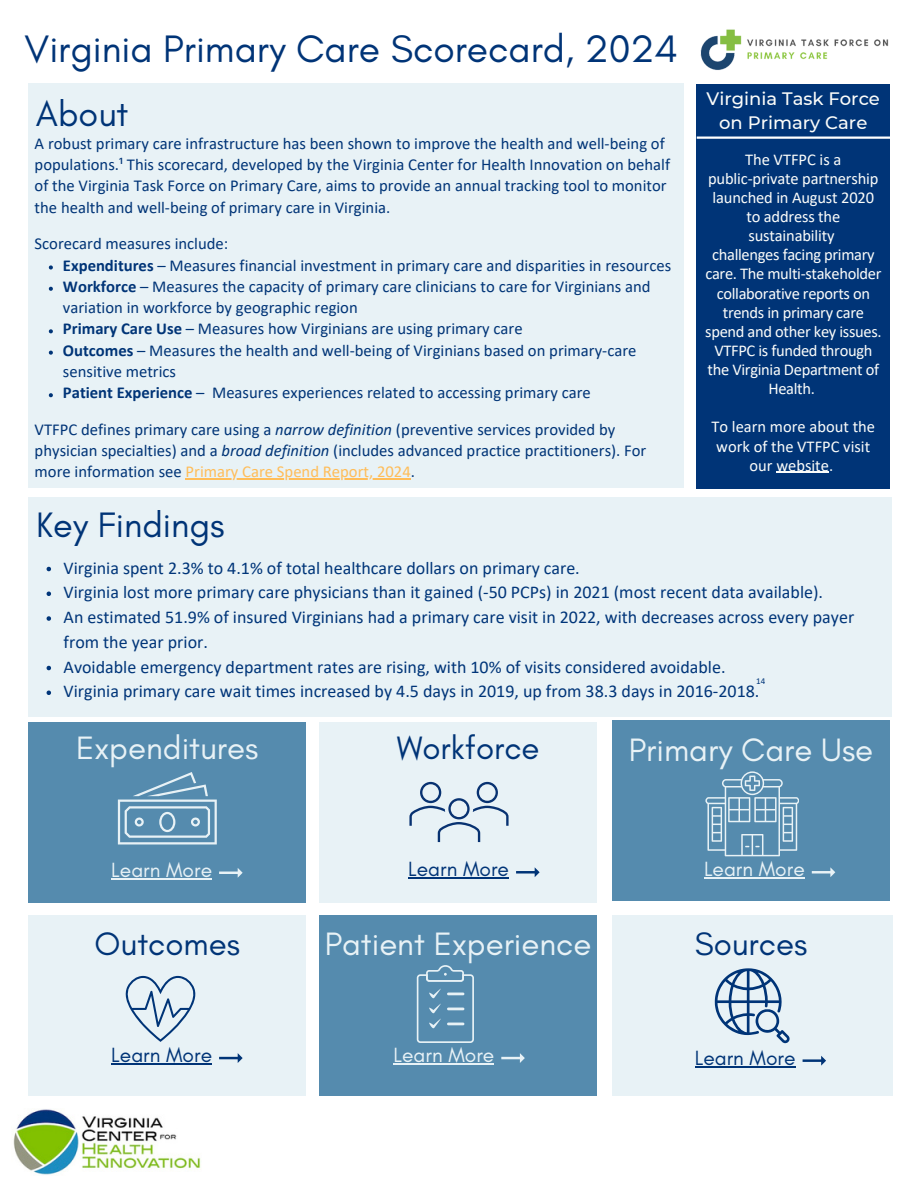
<style>
.page{position:relative;width:918px;height:1188px;background:#fff}
.page>*{position:absolute;margin:0;border:0;box-sizing:border-box;transform-origin:0 0}
.t1{font:39px "Glacial Indifference";color:#003477}
.t2{font:36px "Glacial Indifference";color:#003477}
.t3{font:33px "Glacial Indifference";color:#e8f2f6}
.t4{font:33px "Glacial Indifference";color:#003477}
.t5{font:21px "Glacial Indifference";color:#e8f2f6}
.t6{font:21px "Glacial Indifference";color:#003477}
.t7{font:18px/24.8px "Calibri";color:#003579}
.t8{font:500 18px/24.8px "Montserrat";color:#fbfcfa;text-align:center}
.t9{font:16.65px/21.3px "Calibri";color:#003477}
.t10{font:16.5px/19.2px "Calibri";letter-spacing:-.02em;color:#fbfcfa;text-align:center}
.t11{font:16.5px/19.2px "Calibri";color:#fbfcfa;text-align:center}
.t12{font:9px "Calibri";color:#003579}
.s1{font-weight:700}
.s2{font-style:italic}
.s3{color:#ffbd59}
</style>
<div class="page">
<img style="left:13px;top:1109px;width:188px;height:66px">
<div style="left:29px;top:84px;width:655px;height:404px;background:#e8f2f6"></div>
<div style="left:319px;top:722px;width:278px;height:181px;background:#e8f2f6"></div>
<div style="left:29px;top:722px;width:277px;height:181px;background:#558bae"></div>
<svg style="left:219px;top:868px;width:24px;height:10px"></svg>
<hr style="left:111px;top:878px;width:101px;height:1px;background:#e8f2f6">
<svg style="left:516px;top:867px;width:24px;height:10px"></svg>
<hr style="left:408px;top:878px;width:101px;height:1px;background:#003477">
<div style="left:697px;top:84px;width:193px;height:404px;background:#003477"></div>
<svg style="left:118px;top:772px;width:99px;height:72px"></svg>
<svg style="left:409px;top:782px;width:100px;height:60px"></svg>
<img style="left:700px;top:29px;width:189px;height:41px">
<svg style="left:49px;top:265px;width:4px;height:5px"></svg>
<svg style="left:49px;top:287px;width:4px;height:4px"></svg>
<svg style="left:49px;top:329px;width:4px;height:4px"></svg>
<svg style="left:49px;top:351px;width:4px;height:4px"></svg>
<svg style="left:49px;top:393px;width:4px;height:4px"></svg>
<hr style="left:186px;top:478px;width:225px;height:1px;background:#ffbd59">
<div style="left:29px;top:915px;width:277px;height:181px;background:#e8f2f6"></div>
<svg style="left:219px;top:1053px;width:24px;height:10px"></svg>
<hr style="left:111px;top:1063px;width:101px;height:2px;background:#003477">
<svg style="left:125px;top:976px;width:71px;height:66px"></svg>
<hr style="left:697px;top:137px;width:203px;height:2px;background:#fff">
<div style="left:29px;top:497px;width:863px;height:219px;background:#e8f2f6"></div>
<svg style="left:47px;top:567px;width:4px;height:4px"></svg>
<svg style="left:47px;top:592px;width:4px;height:4px"></svg>
<svg style="left:47px;top:616px;width:4px;height:5px"></svg>
<svg style="left:47px;top:666px;width:4px;height:4px"></svg>
<svg style="left:47px;top:691px;width:4px;height:4px"></svg>
<div style="left:612px;top:720px;width:278px;height:181px;background:#558bae"></div>
<svg style="left:812px;top:867px;width:23px;height:10px"></svg>
<hr style="left:704px;top:878px;width:101px;height:1px;background:#e8f2f6">
<svg style="left:705px;top:771px;width:94px;height:85px"></svg>
<div style="left:319px;top:915px;width:278px;height:181px;background:#558bae"></div>
<div style="left:612px;top:915px;width:280px;height:181px;background:#e8f2f6"></div>
<svg style="left:417px;top:965px;width:57px;height:78px"></svg>
<svg style="left:501px;top:1053px;width:24px;height:10px"></svg>
<hr style="left:394px;top:1063px;width:100px;height:2px;background:#e8f2f6">
<svg style="left:715px;top:968px;width:75px;height:75px"></svg>
<hr style="left:776px;top:472px;width:53px;height:1px;background:#fbfcfa">
<svg style="left:803px;top:1056px;width:23px;height:10px"></svg>
<hr style="left:695px;top:1066px;width:101px;height:1px;background:#003477">
<h1 class="t1" style="left:25px;top:25px;width:655px">Virginia Primary Care Scorecard, 2024</h1>
<p class="t2" style="left:36px;top:92px;width:94px">About</p>
<h3 class="t8" style="left:707px;top:86px;width:175px">Virginia Task Force on Primary Care</h3>
<p class="t11" style="left:745px;top:151px;width:98px">The VTFPC is a</p>
<h2 class="t10" style="left:708px;top:170px;width:172px">public-private partnership launched in August 2020 to address the sustainability</h2>
<p class="t10" style="left:705px;top:247px;width:178px">challenges facing primary care. The multi-stakeholder collaborative reports on trends in primary care spend and other key issues.<br>VTFPC is funded through the Virginia Department of<br>Health.</p>
<h3 class="t11" style="left:711px;top:419px;width:165px">To learn more about the work of the VTFPC visit our website.</h3>
<p class="t9" style="left:35px;top:134px;width:637px">A robust primary care infrastructure has been shown to improve the health and well-being of populations.¹ This scorecard, developed by the Virginia Center for Health Innovation on behalf of the Virginia Task Force on Primary Care, aims to provide an annual tracking tool to monitor the health and well-being of primary care in Virginia.</p>
<p class="t9" style="left:35px;top:234px;width:195px">Scorecard measures include:</p>
<p class="t9" style="left:63px;top:256px;width:610px"><span class="s1">Expenditures</span> – Measures financial investment in primary care and disparities in resources</p>
<p class="t9" style="left:63px;top:277px;width:589px"><span class="s1">Workforce</span> – Measures the capacity of primary care clinicians to care for Virginians and variation in workforce by geographic region</p>
<p class="t9" style="left:63px;top:320px;width:461px"><span class="s1">Primary Care Use</span> – Measures how Virginians are using primary care</p>
<p class="t9" style="left:63px;top:341px;width:575px"><span class="s1">Outcomes</span> – Measures the health and well-being of Virginians based on primary-care sensitive metrics</p>
<p class="t9" style="left:63px;top:383px;width:529px"><span class="s1">Patient Experience</span> – Measures experiences related to accessing primary care</p>
<p class="t9" style="left:35px;top:420px;width:613px">VTFPC defines primary care using a <span class="s2">narrow definition</span> (preventive services provided by physician specialties) and a <span class="s2">broad definition</span> (includes advanced practice practitioners). For more information see <span class="s3">Primary Care Spend Report, 2024</span>.</p>
<h2 class="t2" style="left:36px;top:503px;width:190px">Key Findings</h2>
<p class="t7" style="left:64px;top:557px;width:518px">Virginia spent 2.3% to 4.1% of total healthcare dollars on primary care.</p>
<p class="t7" style="left:64px;top:581px;width:761px">Virginia lost more primary care physicians than it gained (-50 PCPs) in 2021 (most recent data available).</p>
<p class="t7" style="left:64px;top:606px;width:792px">An estimated 51.9% of insured Virginians had a primary care visit in 2022, with decreases across every payer from the year prior.</p>
<p class="t7" style="left:64px;top:656px;width:663px">Avoidable emergency department rates are rising, with 10% of visits considered avoidable.</p>
<p class="t7" style="left:64px;top:680px;width:697px">Virginia primary care wait times increased by 4.5 days in 2019, up from 38.3 days in 2016-2018.</p>
<p class="t12" style="left:756px;top:677px;width:11px">14</p>
<p class="t3" style="left:76px;top:728px;width:184px">Expenditures</p>
<h2 class="t4" style="left:397px;top:728px;width:144px">Workforce</h2>
<p class="t5" style="left:111px;top:857px;width:102px">Learn More</p>
<h1 class="t6" style="left:408px;top:857px;width:102px">Learn More</h1>
<p class="t3" style="left:629px;top:730px;width:246px">Primary Care Use</p>
<p class="t5" style="left:704px;top:857px;width:102px">Learn More</p>
<p class="t4" style="left:95px;top:923px;width:147px">Outcomes</p>
<p class="t6" style="left:111px;top:1042px;width:102px">Learn More</p>
<h3 class="t3" style="left:325px;top:924px;width:268px">Patient Experience</h3>
<p class="t4" style="left:695px;top:924px;width:114px">Sources</p>
<p class="t5" style="left:394px;top:1042px;width:102px">Learn More</p>
<h2 class="t6" style="left:695px;top:1045px;width:102px">Learn More</h2>
</div>
